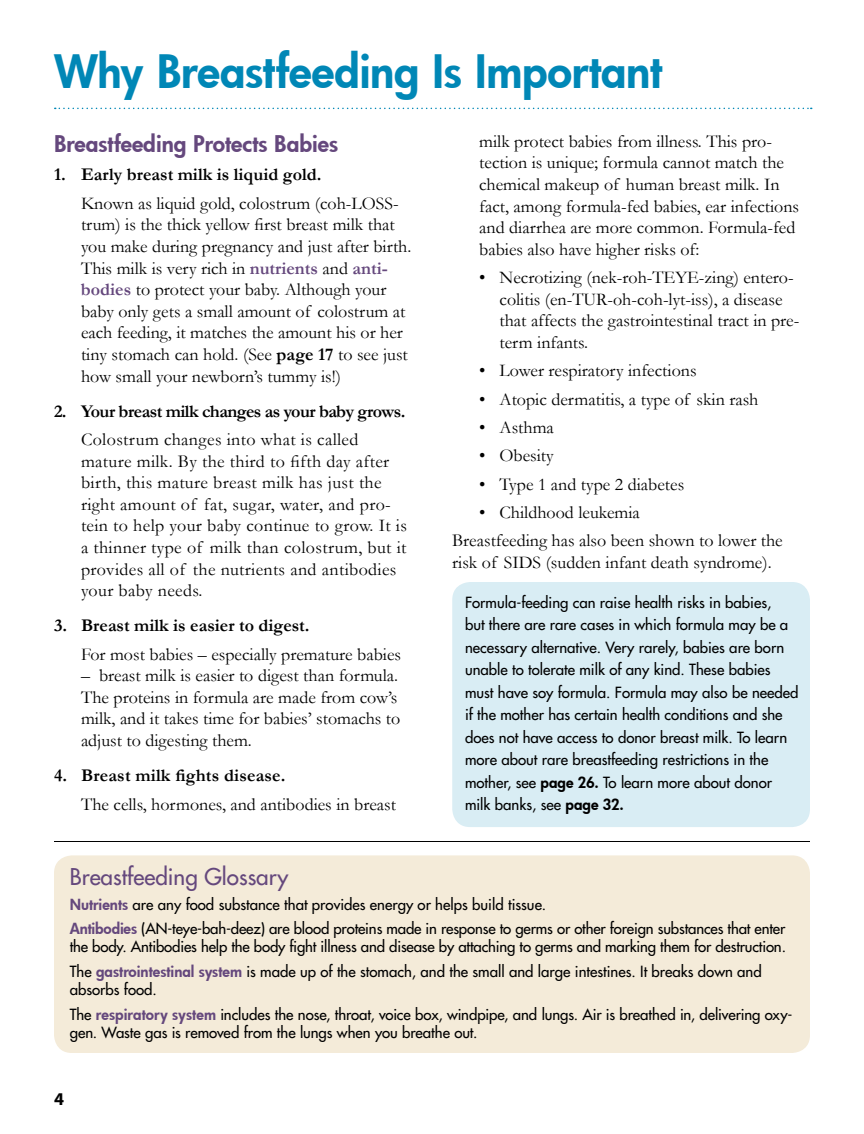
<style>
.page{position:relative;width:864px;height:1134px;background:#fff}
.page>*{position:absolute;margin:0;border:0;box-sizing:border-box;transform-origin:0 0}
.t1{font:800 45px "Futura";letter-spacing:-.005em;color:#0087b6}
.t2{font:800 22.5px "Futura";color:#65487d}
.t3{font:22.5px "Futura";color:#65487d}
.t4{font:18px/21.6px "Garamond";color:#000}
.t5{font:18px/21.6px "Garamond";letter-spacing:.02em;color:#000}
.t6{font:700 18px "Garamond";color:#000}
.t7{font:700 18px "Garamond";letter-spacing:-.03em;color:#000}
.t8{font:700 18px "Myriad";color:#000}
.t9{font:15px/22.5px "Futura";color:#000}
.s1{font-weight:700;color:#65487d}
.s2{font-weight:700}
.s3{font-weight:800}
.s4{font-weight:800;color:#65487d}
</style>
<div class="page">
<svg style="left:55px;top:108px;width:757px;height:1px"></svg>
<div style="left:54px;top:855px;width:756px;height:198px;background:#f4ebd9;border-radius:18px"></div>
<hr style="left:54px;top:841px;width:756px;height:1px;background:#000">
<div style="left:452px;top:582px;width:358px;height:245px;background:#d9edf4;border-radius:18px"></div>
<h1 class="t1" style="left:54px;top:41px;width:610px">Why Breastfeeding is important</h1>
<p class="t2" style="left:54px;top:129px;width:286px">Breastfeeding Protects Babies</p>
<p class="t6" style="left:54px;top:163px;width:269px">1. Early breast milk is liquid gold.</p>
<p class="t4" style="left:81px;top:192px;width:332px">Known as liquid gold, colostrum (coh-LOSS&shy;trum) is the thick yellow first breast milk that you make during pregnancy and just after birth.<br>This milk is very rich in <span class="s1">nutrients</span> and <span class="s1">anti&shy;bodies</span> to protect your baby. Although your baby only gets a small amount of colostrum at each feeding, it matches the amount his or her tiny stomach can hold. (See <span class="s2">page 17</span> to see just how small your newborn’s tummy is!)</p>
<p class="t7" style="left:54px;top:399px;width:353px">2. Your breast milk changes as your baby grows.</p>
<p class="t5" style="left:81px;top:428px;width:327px">Colostrum changes into what is called mature milk. By the third to fifth day after birth, this mature breast milk has just the right amount of fat, sugar, water, and pro&shy;tein to help your baby continue to grow. It is a thinner type of milk than colostrum, but it provides all of the nutrients and antibodies your baby needs.</p>
<p class="t6" style="left:54px;top:613px;width:257px">3. Breast milk is easier to digest.</p>
<p class="t4" style="left:81px;top:643px;width:322px">For most babies – especially premature babies</p>
<p class="t4" style="left:81px;top:664px;width:321px">– breast milk is easier to digest than formula.<br>The proteins in formula are made from cow’s milk, and it takes time for babies’ stomachs to adjust to digesting them.</p>
<p class="t6" style="left:54px;top:763px;width:233px">4. Breast milk fights disease.</p>
<p class="t4" style="left:81px;top:793px;width:316px">The cells, hormones, and antibodies in breast</p>
<p class="t4" style="left:479px;top:130px;width:321px">milk protect babies from illness. This pro&shy;tection is unique; formula cannot match the chemical makeup of human breast milk. In fact, among formula-fed babies, ear infections and diarrhea are more common. Formula-fed babies also have higher risks of:</p>
<p class="t4" style="left:500px;top:266px;width:301px;text-indent:-20px">• Necrotizing (nek-roh-TEYE-zing) entero&shy;colitis (en-TUR-oh-coh-lyt-iss), a disease that affects the gastrointestinal tract in pre&shy;term infants.</p>
<p class="t4" style="left:479px;top:359px;width:219px">• Lower respiratory infections</p>
<p class="t4" style="left:479px;top:388px;width:281px">• Atopic dermatitis, a type of skin rash</p>
<p class="t4" style="left:479px;top:416px;width:76px">• Asthma</p>
<p class="t4" style="left:479px;top:444px;width:76px">• Obesity</p>
<p class="t4" style="left:479px;top:473px;width:207px">• Type 1 and type 2 diabetes</p>
<p class="t4" style="left:452px;top:498px;width:332px;line-height:28.3px;text-indent:27px">• Childhood leukemia<br>Breastfeeding has also been shown to lower the</p>
<p class="t4" style="left:452px;top:551px;width:321px">risk of SIDS (sudden infant death syndrome).</p>
<p class="t9" style="left:465px;top:591px;width:335px">Formula-feeding can raise health risks in babies,<br>but there are rare cases in which formula may be a necessary alternative. Very rarely, babies are born unable to tolerate milk of any kind. These babies must have soy formula. Formula may also be needed if the mother has certain health conditions and she does not have access to donor breast milk. To learn more about rare breastfeeding restrictions in the mother, see <span class="s3">page 26.</span> To learn more about donor milk banks, see <span class="s3">page 32.</span></p>
<p class="t3" style="left:70px;top:862px;width:220px">Breastfeeding Glossary</p>
<p class="t9" style="left:70px;top:892px;width:717px;line-height:24.8px"><span class="s4">Nutrients</span> are any food substance that provides energy or helps build tissue.<br><span class="s4">Antibodies</span> (AN-teye-bah-deez) are blood proteins made in response to germs or other foreign substances that enter</p>
<p class="t9" style="left:70px;top:934px;width:718px;line-height:24.8px">the body. Antibodies help the body fight illness and disease by attaching to germs and marking them for destruction.<br>The <span class="s4">gastrointestinal system</span> is made up of the stomach, and the small and large intestines. It breaks down and</p>
<p class="t9" style="left:70px;top:977px;width:724px;line-height:24.8px">absorbs food.<br>The <span class="s4">respiratory system</span> includes the nose, throat, voice box, windpipe, and lungs. Air is breathed in, delivering oxy-</p>
<p class="t9" style="left:70px;top:1021px;width:409px">gen. Waste gas is removed from the lungs when you breathe out.</p>
<p class="t8" style="left:54px;top:1090px;width:11px">4</p>
</div>
